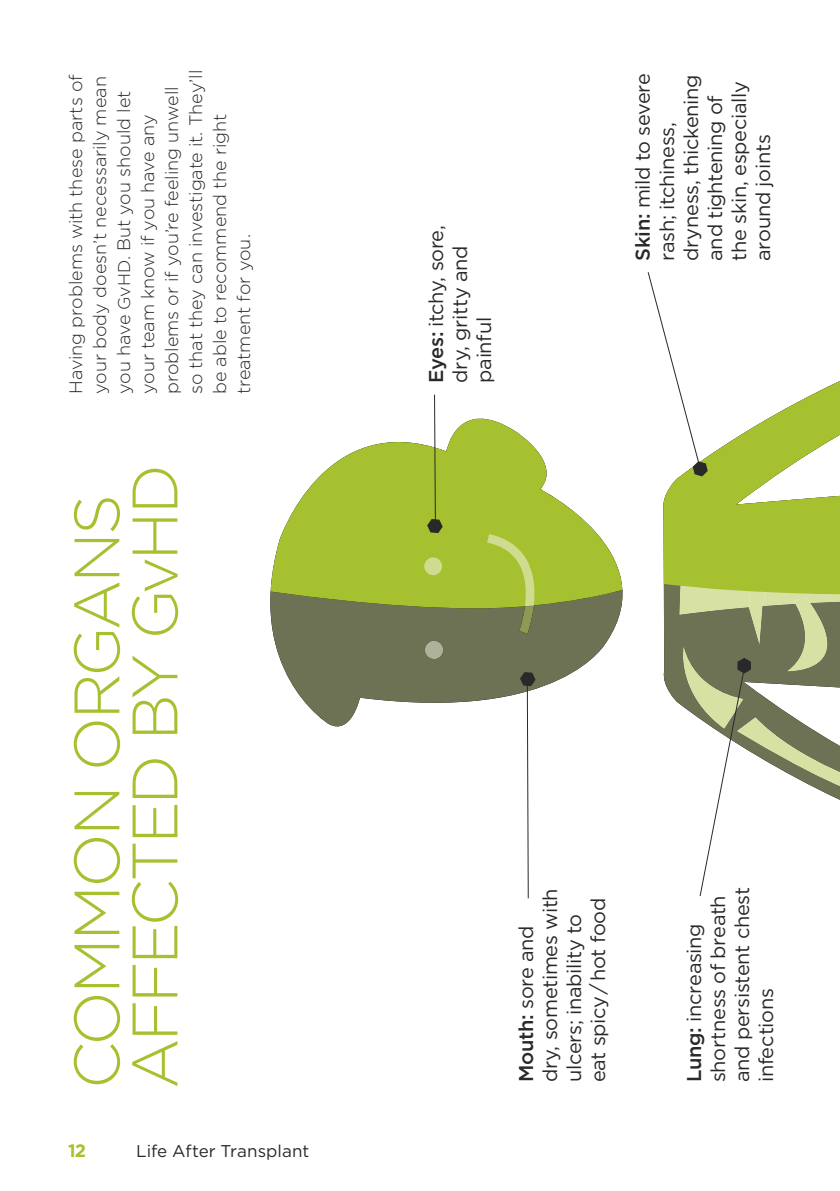
<style>
.page{position:relative;width:840px;height:1191px;background:#fff}
.page>*{position:absolute;margin:0;border:0;box-sizing:border-box;transform-origin:0 0}
.t1{font:300 64px/58px "Gotham";letter-spacing:-.055em;color:#a5c12f}
.t2{font:20px/24px "Gotham";letter-spacing:-.015em;color:#292929}
.t3{font:300 18px/24px "Gotham";color:#292929}
.t4{font:700 18px "Gotham";color:#a5c12f}
.t5{font:17px "Gotham";color:#292929}
.s1{font-size:17px}
.s2{font-weight:500}
</style>
<div class="page">
<svg style="left:270px;top:609px;width:351px;height:117px;fill:#6d7254"></svg>
<svg style="left:270px;top:418px;width:352px;height:191px;fill:#a5c12f"></svg>
<svg style="left:424px;top:556px;width:18px;height:20px"></svg>
<svg style="left:424px;top:640px;width:19px;height:20px"></svg>
<svg style="left:487px;top:534px;width:47px;height:100px;background:#9eb148"></svg>
<svg style="left:519px;top:672px;width:16px;height:227px"></svg>
<svg style="left:427px;top:394px;width:15px;height:139px"></svg>
<svg style="left:647px;top:272px;width:192px;height:625px"></svg>
<p class="t3" style="left:63px;top:394px;width:326px;rotate:-90deg">Having problems with these parts of your body doesn’t necessarily mean you have <span class="s1">G</span>v<span class="s1">HD</span>. But you should let your team know if you have any problems or if you’re feeling unwell so that they can investigate it. They’ll be able to recommend the right treatment for you.</p>
<h1 class="t1" style="left:66px;top:1089px;width:626px;rotate:-90deg">COMMON ORGANS<br>AFFECTED BY GvHD</h1>
<p class="t4" style="left:68px;top:1138px;width:20px">12</p>
<p class="t5" style="left:136px;top:1140px;width:174px">Life After Transplant</p>
<p class="t2" style="left:423px;top:383px;width:159px;rotate:-90deg"><span class="s2">Eyes:</span> itchy, sore, dry, gritty and painful</p>
<p class="t2" style="left:630px;top:261px;width:189px;rotate:-90deg"><span class="s2">Skin:</span> mild to severe rash; itchiness, dryness, thickening and tightening of the skin, especially around joints</p>
<p class="t2" style="left:513px;top:1082px;width:195px;rotate:-90deg"><span class="s2">Mouth:</span> sore and dry, sometimes with ulcers; inability to eat spicy/hot food</p>
<p class="t2" style="left:681px;top:1082px;width:197px;rotate:-90deg"><span class="s2">Lung:</span> increasing shortness of breath and persistent chest infections</p>
</div>
